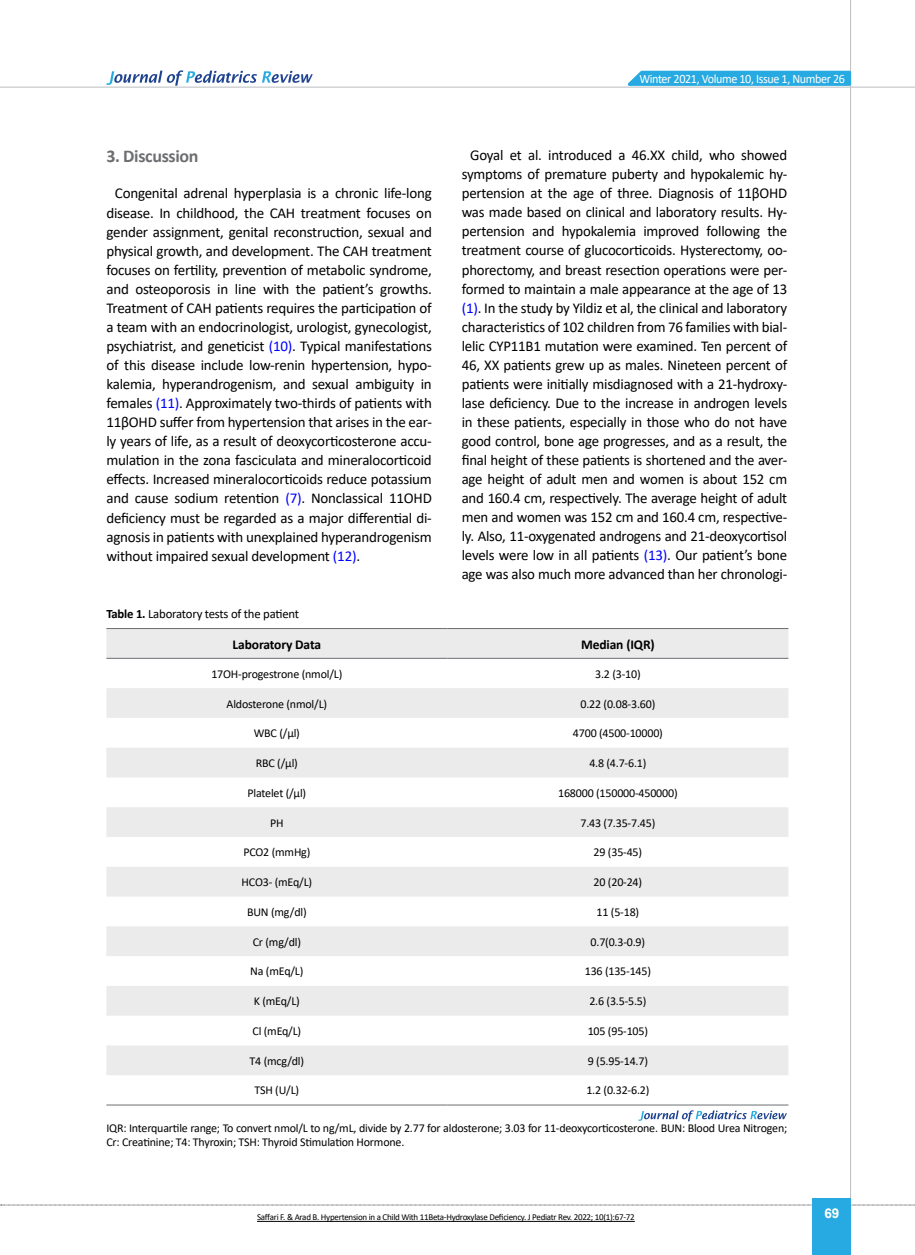
<style>
.page{position:relative;width:915px;height:1255px;background:#fff}
.page>*{position:absolute;margin:0;border:0;box-sizing:border-box;transform-origin:0 0}
.t1{font:700 18px "Calibri";letter-spacing:-.02em;color:#6d6e71}
.t2{font:15px/19px "Calibri";letter-spacing:-.015em;color:#000;text-align:justify}
.t3{font:700 13.5px "Calibri";letter-spacing:-.01em;color:#000}
.t4{font:700 13.5px "Arial";color:#fff}
.t5{font:12.75px "Calibri";letter-spacing:-.03em;color:#fff;scale:.95 1}
.t6{font:12.75px "Calibri";letter-spacing:-.015em;color:#000}
.t7{font:12px/13.5px "Calibri";letter-spacing:-.015em;color:#000}
.t8{font:9px "Calibri";letter-spacing:-.03em;color:#000}
.s1{color:#00f}
.s2{font-weight:700}
</style>
<div class="page">
<svg style="left:1px;top:1204px;width:914px;height:1px"></svg>
<hr style="left:849px;top:0;width:1px;height:1254px;background:#c2c4c6">
<hr style="left:0;top:87px;width:914px;height:1px;background:#c2c4c6">
<div style="left:812px;top:1198px;width:38px;height:56px;background:#27aae1"></div>
<svg style="left:621px;top:69px;width:231px;height:18px;background:#52bae5"></svg>
<svg style="left:106px;top:70px;width:207px;height:16px"></svg>
<svg style="left:106px;top:629px;width:682px;height:446px;fill:#ebebec"></svg>
<hr style="left:447px;top:1104px;width:341px;height:1px;background:#6d6e71">
<hr style="left:106px;top:1104px;width:341px;height:1px;background:#6d6e71">
<hr style="left:447px;top:628px;width:341px;height:1px;background:#6d6e71">
<hr style="left:106px;top:628px;width:341px;height:1px;background:#6d6e71">
<hr style="left:447px;top:658px;width:341px;height:1px;background:#6d6e71">
<hr style="left:106px;top:658px;width:341px;height:1px;background:#6d6e71">
<svg style="left:638px;top:1110px;width:148px;height:11px"></svg>
<hr style="left:257px;top:1220px;width:377px;height:1px;background:#000">
<p class="t1" style="left:106px;top:144px;width:93px">3. Discussion</p>
<p class="t2" style="left:106px;top:183px;width:327px;text-indent:9px">Congenital adrenal hyperplasia is a chronic life-long disease. In childhood, the CAH treatment focuses on gender assignment, genital reconstruction, sexual and physical growth, and development. The CAH treatment focuses on fertility, prevention of metabolic syndrome, and osteoporosis in line with the patient’s growths.<br>Treatment of CAH patients requires the participation of a team with an endocrinologist, urologist, gynecologist, psychiatrist, and geneticist <span class="s1">(10)</span>. Typical manifestations of this disease include low-renin hypertension, hypo&shy;kalemia, hyperandrogenism, and sexual ambiguity in females <span class="s1">(11)</span>. Approximately two-thirds of patients with 11βOHD suffer from hypertension that arises in the ear&shy;ly years of life, as a result of deoxycorticosterone accu&shy;mulation in the zona fasciculata and mineralocorticoid effects. Increased mineralocorticoids reduce potassium and cause sodium retention <span class="s1">(7)</span>. Nonclassical 11OHD deficiency must be regarded as a major differential di&shy;agnosis in patients with unexplained hyperandrogenism without impaired sexual development <span class="s1">(12)</span>.</p>
<p class="t5" style="left:639px;top:69px;width:218px">Winter 2021, Volume 10, Issue 1, Number 26</p>
<p class="t2" style="left:461px;top:145px;width:327px;text-align:center">Goyal et al. introduced a 46.XX child, who showed symptoms of premature puberty and hypokalemic hy&shy;pertension at the age of three. Diagnosis of 11βOHD was made based on clinical and laboratory results. Hy&shy;pertension and hypokalemia improved following the treatment course of glucocorticoids. Hysterectomy, oo&shy;phorectomy, and breast resection operations were per&shy;formed to maintain a male appearance at the age of 13 <span class="s1">(1)</span>. In the study by Yildiz et al, the clinical and laboratory characteristics of 102 children from 76 families with bial&shy;lelic CYP11B1 mutation were examined. Ten percent of 46, XX patients grew up as males. Nineteen percent of patients were initially misdiagnosed with a 21-hydroxy&shy;lase deficiency. Due to the increase in androgen levels in these patients, especially in those who do not have good control, bone age progresses, and as a result, the final height of these patients is shortened and the aver&shy;age height of adult men and women is about 152 cm and 160.4 cm, respectively. The average height of adult men and women was 152 cm and 160.4 cm, respective&shy;ly. Also, 11-oxygenated androgens and 21-deoxycortisol levels were low in all patients <span class="s1">(13)</span>. Our patient’s bone age was also much more advanced than her chronologi-</p>
<p class="t6" style="left:106px;top:605px;width:194px"><span class="s2">Table 1.</span> Laboratory tests of the patient</p>
<p class="t3" style="left:232px;top:634px;width:90px">Laboratory Data</p>
<p class="t3" style="left:581px;top:634px;width:75px">Median (IQR)</p>
<p class="t7" style="left:211px;top:667px;width:132px">17OH-progestrone (nmol/L)</p>
<p class="t7" style="left:595px;top:667px;width:47px">3.2 (3-10)</p>
<p class="t7" style="left:226px;top:696px;width:102px">Aldosterone (nmol/L)</p>
<p class="t7" style="left:580px;top:696px;width:76px">0.22 (0.08-3.60)</p>
<p class="t7" style="left:254px;top:726px;width:48px">WBC (/µl)</p>
<p class="t7" style="left:572px;top:726px;width:91px">4700 (4500-10000)</p>
<p class="t7" style="left:256px;top:756px;width:43px">RBC (/µl)</p>
<p class="t7" style="left:589px;top:756px;width:59px">4.8 (4.7-6.1)</p>
<p class="t7" style="left:247px;top:785px;width:60px">Platelet (/µl)</p>
<p class="t7" style="left:558px;top:785px;width:121px">168000 (150000-450000)</p>
<p class="t7" style="left:270px;top:815px;width:15px">PH</p>
<p class="t7" style="left:580px;top:815px;width:76px">7.43 (7.35-7.45)</p>
<p class="t7" style="left:243px;top:845px;width:69px">PCO2 (mmHg)</p>
<p class="t7" style="left:593px;top:845px;width:50px">29 (35-45)</p>
<p class="t7" style="left:241px;top:875px;width:72px">HCO3- (mEq/L)</p>
<p class="t7" style="left:593px;top:875px;width:50px">20 (20-24)</p>
<p class="t7" style="left:247px;top:904px;width:61px">BUN (mg/dl)</p>
<p class="t7" style="left:596px;top:904px;width:44px">11 (5-18)</p>
<p class="t7" style="left:252px;top:934px;width:50px">Cr (mg/dl)</p>
<p class="t7" style="left:590px;top:934px;width:56px">0.7(0.3-0.9)</p>
<p class="t7" style="left:250px;top:964px;width:55px">Na (mEq/L)</p>
<p class="t7" style="left:584px;top:964px;width:68px">136 (135-145)</p>
<p class="t7" style="left:254px;top:994px;width:48px">K (mEq/L)</p>
<p class="t7" style="left:589px;top:994px;width:59px">2.6 (3.5-5.5)</p>
<p class="t7" style="left:252px;top:1023px;width:50px">Cl (mEq/L)</p>
<p class="t7" style="left:587px;top:1023px;width:62px">105 (95-105)</p>
<p class="t7" style="left:249px;top:1053px;width:56px">T4 (mcg/dl)</p>
<p class="t7" style="left:587px;top:1053px;width:62px">9 (5.95-14.7)</p>
<p class="t7" style="left:254px;top:1083px;width:46px">TSH (U/L)</p>
<p class="t7" style="left:586px;top:1083px;width:64px">1.2 (0.32-6.2)</p>
<p class="t7" style="left:106px;top:1121px;width:682px">IQR: Interquartile range; To convert nmol/L to ng/mL, divide by 2.77 for aldosterone; 3.03 for 11-deoxycorticosterone. BUN: Blood Urea Nitrogen;<br>Cr: Creatinine; T4: Thyroxin; TSH: Thyroid Stimulation Hormone.</p>
<p class="t8" style="left:257px;top:1210px;width:379px">Saffari F. &amp; Arad B. Hypertension in a Child With 11Beta-Hydroxylase Deficiency. J Pediatr Rev. 2022; 10(1):67-72</p>
<p class="t4" style="left:824px;top:1203px;width:17px">69</p>
</div>
